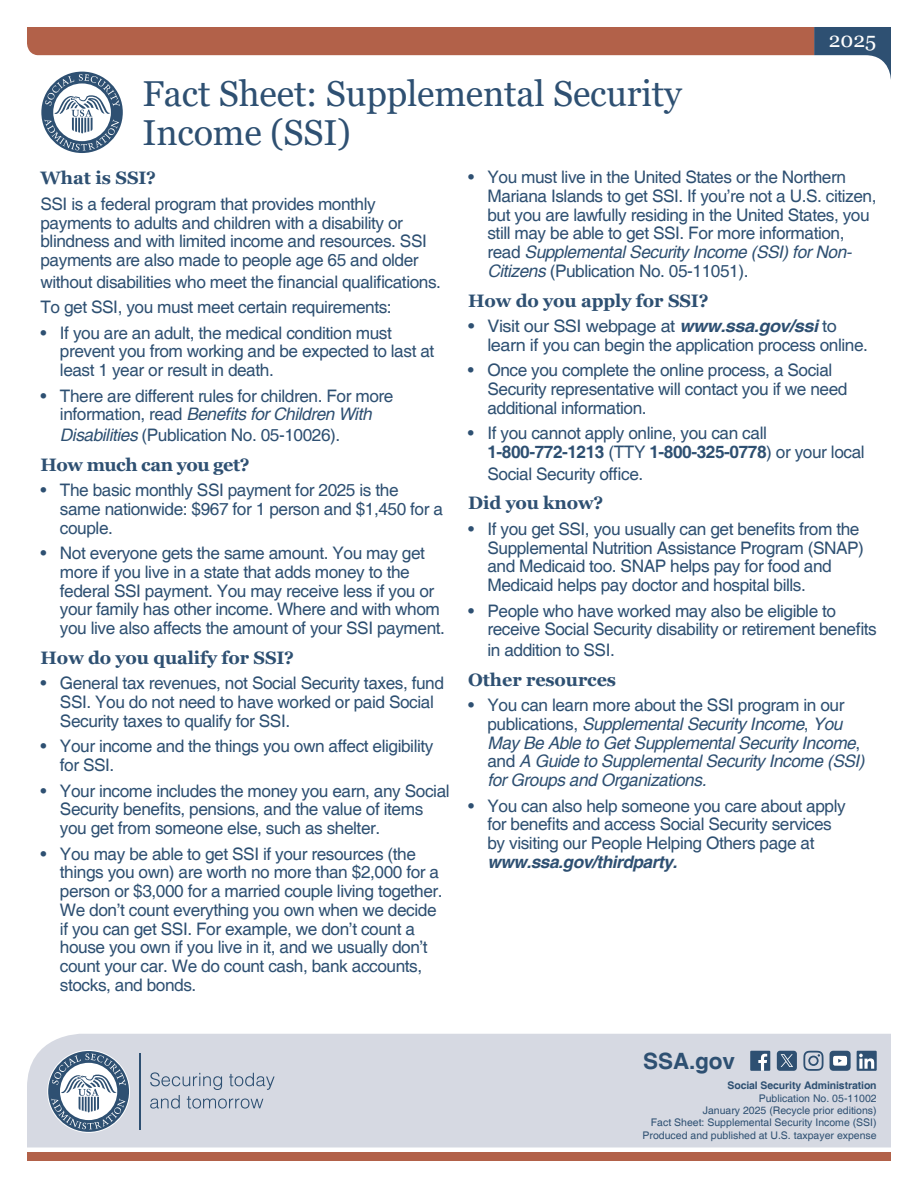
<style>
.page{position:relative;width:918px;height:1188px;background:#fff}
.page>*{position:absolute;margin:0;border:0;box-sizing:border-box;transform-origin:0 0}
.t1{font:36px/39px "Georgia";letter-spacing:-.005em;color:#2e5072}
.t2{font:700 22.5px "Helvetica";letter-spacing:-.005em;color:#2e5072}
.t3{font:21px "Georgia";color:#fff}
.t4{font:700 18px "Georgia";letter-spacing:-.005em;color:#2e5072}
.t5{font:700 18px "Georgia";letter-spacing:-.025em;color:#2e5072}
.t6{font:17.25px/18.8px "Helvetica";letter-spacing:-.025em;color:#2e5072}
.t7{font:italic 17.25px/18.8px "Helvetica";letter-spacing:-.025em;color:#2e5072}
.t8{font:17.25px/18.8px "Helvetica";letter-spacing:-.025em;color:#2e5072;scale:1.05 1}
.t9{font:10.5px "Helvetica";color:#2e5072}
.t10{font:700 10.5px "Helvetica";letter-spacing:-.01em;color:#2e5072}
.s1{font-style:italic}
.s2{font-weight:700;font-style:italic}
.s3{font-weight:700}
.s4{font-style:normal}
</style>
<div class="page">
<div style="left:27px;top:1153px;width:864px;height:8px;background:#b26149"></div>
<div style="left:27px;top:1034px;width:864px;height:113px;background:#d6d9e2"></div>
<svg style="left:27px;top:27px;width:864px;height:124px"></svg>
<svg style="left:150px;top:1072px;width:125px;height:37px;background:#bcc4d1"></svg>
<hr style="left:139px;top:1053px;width:1px;height:77px;background:#2e5072">
<svg style="left:48px;top:1051px;width:81px;height:81px"></svg>
<svg style="left:51px;top:1053px;width:75px;height:76px"></svg>
<div style="left:857px;top:1051px;width:20px;height:20px;background:#2e5072"></div>
<svg style="left:859px;top:1054px;width:15px;height:15px"></svg>
<svg style="left:830px;top:1051px;width:21px;height:20px"></svg>
<svg style="left:803px;top:1051px;width:21px;height:20px"></svg>
<div style="left:777px;top:1051px;width:20px;height:20px;background:#2e5072;border-radius:3px"></div>
<svg style="left:781px;top:1054px;width:12px;height:13px"></svg>
<div style="left:750px;top:1051px;width:20px;height:20px;background:#2e5072"></div>
<svg style="left:758px;top:1054px;width:9px;height:17px"></svg>
<h1 class="t1" style="left:143px;top:75px;width:541px">Fact Sheet: Supplemental Security<br>Income (SSI)</h1>
<h1 class="t3" style="left:829px;top:27px;width:49px">2025</h1>
<h2 class="t4" style="left:40px;top:166px;width:117px">What is SSI?</h2>
<p class="t6" style="left:40px;top:195px;width:388px">SSI is a federal program that provides monthly payments to adults and children with a disability or blindness and with limited income and resources. SSI payments are also made to people age 65 and older</p>
<p class="t6" style="left:40px;top:273px;width:402px">without disabilities who meet the financial qualifications.</p>
<p class="t6" style="left:40px;top:298px;width:353px">To get SSI, you must meet certain requirements:</p>
<p class="t6" style="left:60px;top:324px;width:376px;text-indent:-19px">• If you are an adult, the medical condition must prevent you from working and be expected to last at least 1 year or result in death.</p>
<p class="t6" style="left:40px;top:387px;width:354px;text-align:center">• There are different rules for children. For more information, read <span class="s1">Benefits for Children With</span></p>
<p class="t6" style="left:60px;top:426px;width:282px"><span class="s1">Disabilities</span> (Publication No. 05-10026).</p>
<h2 class="t5" style="left:40px;top:453px;width:211px">How much can you get?</h2>
<p class="t6" style="left:60px;top:481px;width:385px;text-indent:-19px">• The basic monthly SSI payment for 2025 is the same nationwide: $967 for 1 person and $1,450 for a couple.</p>
<p class="t6" style="left:60px;top:544px;width:387px;text-indent:-19px">• Not everyone gets the same amount. You may get more if you live in a state that adds money to the federal SSI payment. You may receive less if you or your family has other income. Where and with whom you live also affects the amount of your SSI payment.</p>
<h2 class="t4" style="left:40px;top:646px;width:255px">How do you qualify for SSI?</h2>
<p class="t6" style="left:60px;top:675px;width:386px;text-indent:-19px">• General tax revenues, not Social Security taxes, fund<br>SSI. You do not need to have worked or paid Social<br>Security taxes to qualify for SSI.</p>
<p class="t6" style="left:60px;top:738px;width:375px;text-indent:-19px">• Your income and the things you own affect eligibility for SSI.</p>
<p class="t6" style="left:60px;top:782px;width:391px;text-indent:-19px">• Your income includes the money you earn, any Social<br>Security benefits, pensions, and the value of items you get from someone else, such as shelter.</p>
<p class="t6" style="left:60px;top:845px;width:384px;text-indent:-19px">• You may be able to get SSI if your resources (the things you own) are worth no more than $2,000 for a person or $3,000 for a married couple living together.<br>We don’t count everything you own when we decide if you can get SSI. For example, we don’t count a house you own if you live in it, and we usually don’t count your car. We do count cash, bank accounts, stocks, and bonds.</p>
<p class="t6" style="left:487px;top:168px;width:391px;text-indent:-19px">• You must live in the United States or the Northern Mariana Islands to get SSI. If you’re not a U.S. citizen, but you are lawfully residing in the United States, you still may be able to get SSI. For more information, read <span class="s1">Supplemental Security Income (SSI) for Non-Citizens</span> (Publication No. 05-11051).</p>
<h2 class="t4" style="left:468px;top:289px;width:242px">How do you apply for SSI?</h2>
<p class="t8" style="left:487px;top:317px;width:364px;text-indent:-19px">• Visit our SSI webpage at <span class="s2">www.ssa.gov/ssi</span> to learn if you can begin the application process online.</p>
<p class="t6" style="left:487px;top:362px;width:362px;text-indent:-19px">• Once you complete the online process, a Social<br>Security representative will contact you if we need additional information.</p>
<p class="t6" style="left:487px;top:425px;width:379px;text-indent:-19px">• If you cannot apply online, you can call<br><span class="s3">1-800-772-1213</span> (TTY <span class="s3">1-800-325-0778</span>) or your local</p>
<p class="t6" style="left:487px;top:465px;width:157px">Social Security office.</p>
<h2 class="t4" style="left:468px;top:492px;width:137px">Did you know?</h2>
<p class="t6" style="left:487px;top:520px;width:378px;text-indent:-19px">• If you get SSI, you usually can get benefits from the Supplemental Nutrition Assistance Program (SNAP) and Medicaid too. SNAP helps pay for food and Medicaid helps pay doctor and hospital bills.</p>
<p class="t6" style="left:487px;top:602px;width:391px;text-indent:-19px">• People who have worked may also be eligible to receive Social Security disability or retirement benefits</p>
<p class="t6" style="left:487px;top:641px;width:129px">in addition to SSI.</p>
<h2 class="t4" style="left:468px;top:668px;width:150px">Other resources</h2>
<p class="t7" style="left:487px;top:696px;width:379px;text-indent:-19px"><span class="s4">• You can learn more about the SSI program in our publications,</span> Supplemental Security Income<span class="s4">,</span> You May Be Able to Get Supplemental Security Income<span class="s4">, and</span> A Guide to Supplemental Security Income (SSI) for Groups and Organizations.</p>
<p class="t6" style="left:487px;top:797px;width:360px;text-indent:-19px">• You can also help someone you care about apply for benefits and access Social Security services by visiting our People Helping Others page at <span class="s2">www.ssa.gov/thirdparty.</span></p>
<p class="t2" style="left:643px;top:1047px;width:93px">SSA.gov</p>
<p class="t10" style="left:727px;top:1079px;width:151px">Social Security Administration</p>
<p class="t9" style="left:759px;top:1092px;width:119px">Publication No. 05-11002</p>
<p class="t9" style="left:703px;top:1104px;width:175px">January 2025 (Recycle prior editions)</p>
<p class="t9" style="left:651px;top:1117px;width:227px">Fact Sheet: Supplemental Security Income (SSI)</p>
<p class="t9" style="left:643px;top:1129px;width:236px">Produced and published at U.S. taxpayer expense</p>
</div>
